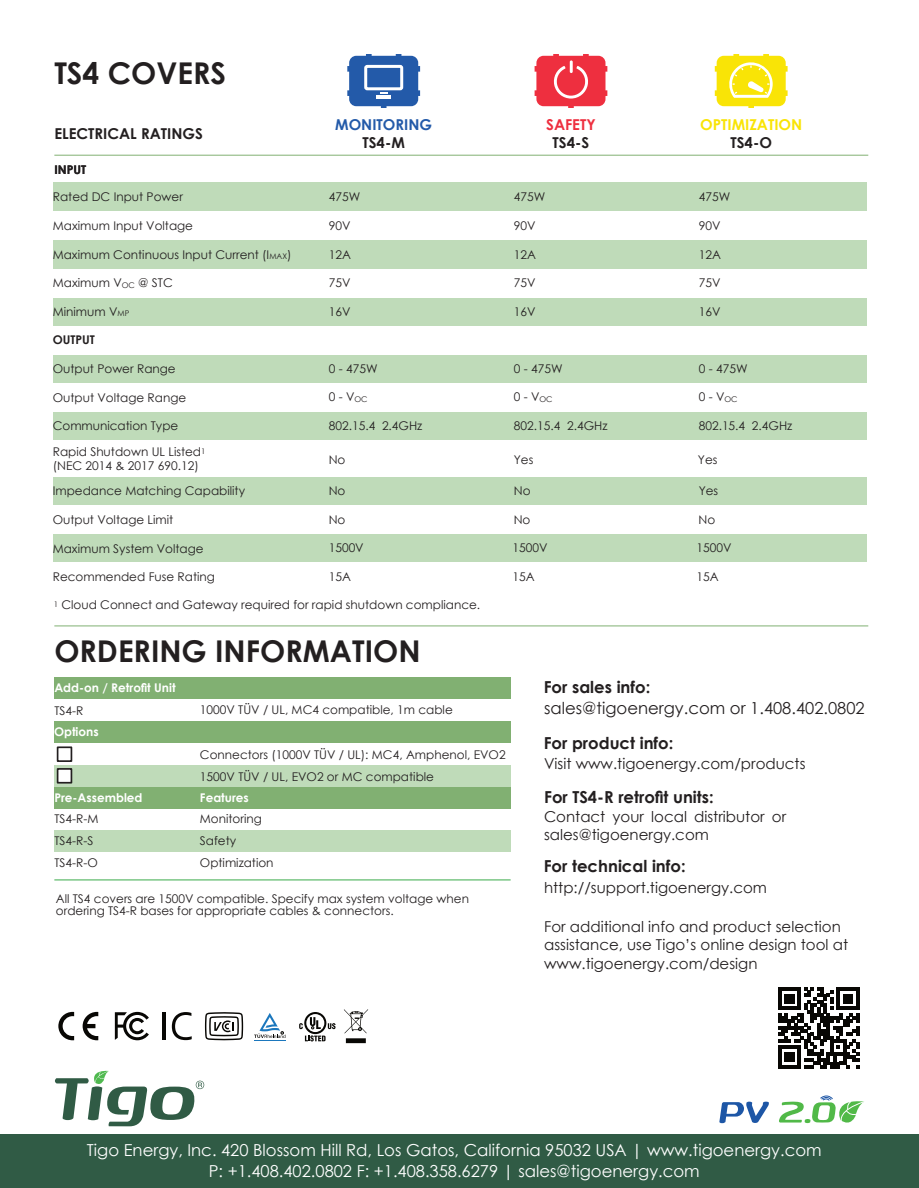
<style>
.page{position:relative;width:919px;height:1188px;background:#fff}
.page>*{position:absolute;margin:0;border:0;box-sizing:border-box;transform-origin:0 0}
.t1{font:700 30px "Century Gothic";color:#231f20}
.t2{font:16.5px/20.2px "Century Gothic";color:#fff;text-align:center}
.t3{font:700 16.5px "Century Gothic";color:#231f20}
.t4{font:16.5px "Century Gothic";color:#231f20}
.t5{font:15px/18.5px "Century Gothic";color:#231f20}
.t6{font:700 15px "Century Gothic";color:#231f20}
.t7{font:700 15px "Century Gothic";color:#f9e406}
.t8{font:700 15px "Century Gothic";color:#235aa9}
.t9{font:700 15px "Century Gothic";color:#ee2f3f}
.t10{font:12px/21.8px "Century Gothic";color:#231f20}
.t11{font:700 12px "Century Gothic";color:#fff}
.t12{font:700 12px "Century Gothic";color:#231f20}
.s1{font-size:7.8px}
.s2{font-size:15px}
</style>
<div class="page">
<hr style="left:163px;top:1013px;width:3px;height:27px;background:#080704">
<svg style="left:172px;top:1012px;width:20px;height:28px"></svg>
<hr style="left:54px;top:626px;width:814px;height:1px;background:#81b072">
<svg style="left:534px;top:54px;width:73px;height:54px;background:#f15462"></svg>
<svg style="left:714px;top:54px;width:73px;height:54px"></svg>
<svg style="left:347px;top:54px;width:73px;height:54px;background:#507cba"></svg>
<hr style="left:376px;top:96px;width:15px;height:3px;background:#fff">
<div style="left:0;top:1134px;width:918px;height:54px;background:#305b45"></div>
<svg style="left:55px;top:1070px;width:149px;height:56px"></svg>
<svg style="left:719px;top:1102px;width:49px;height:21px"></svg>
<svg style="left:779px;top:1095px;width:85px;height:29px"></svg>
<hr style="left:54px;top:880px;width:456px;height:1px;background:#3aaa49">
<div style="left:54px;top:765px;width:456px;height:22px;background:#bfdbb9"></div>
<div style="left:54px;top:830px;width:456px;height:22px;background:#bfdbb9"></div>
<div style="left:54px;top:677px;width:456px;height:22px;background:#81b072"></div>
<div style="left:54px;top:721px;width:456px;height:22px;background:#81b072"></div>
<div style="left:57px;top:746px;width:15px;height:16px;background:#fff;border:2px solid #231f20"></div>
<div style="left:57px;top:768px;width:15px;height:16px;background:#fff;border:2px solid #231f20"></div>
<div style="left:54px;top:787px;width:456px;height:22px;background:#81b072"></div>
<hr style="left:54px;top:155px;width:814px;height:1px;background:#81b072">
<svg style="left:83px;top:1012px;width:15px;height:28px"></svg>
<svg style="left:58px;top:1012px;width:16px;height:28px"></svg>
<svg style="left:115px;top:1012px;width:34px;height:28px"></svg>
<svg style="left:344px;top:1009px;width:24px;height:34px"></svg>
<svg style="left:205px;top:1012px;width:38px;height:28px"></svg>
<hr style="left:254px;top:1040px;width:32px;height:1px;background:#1b77bd">
<svg style="left:254px;top:1013px;width:31px;height:25px"></svg>
<svg style="left:305px;top:1035px;width:20px;height:6px"></svg>
<svg style="left:328px;top:1023px;width:7px;height:6px"></svg>
<svg style="left:304px;top:1012px;width:22px;height:22px"></svg>
<svg style="left:306px;top:1014px;width:18px;height:18px"></svg>
<svg style="left:310px;top:1017px;width:11px;height:12px"></svg>
<svg style="left:299px;top:1023px;width:4px;height:6px"></svg>
<div style="left:53px;top:182px;width:813px;height:29px;background:#bfdbb9"></div>
<div style="left:53px;top:241px;width:813px;height:28px;background:#bfdbb9"></div>
<div style="left:53px;top:298px;width:813px;height:28px;background:#bfdbb9"></div>
<div style="left:53px;top:355px;width:813px;height:28px;background:#bfdbb9"></div>
<div style="left:53px;top:412px;width:813px;height:28px;background:#bfdbb9"></div>
<div style="left:53px;top:534px;width:813px;height:29px;background:#bfdbb9"></div>
<div style="left:53px;top:477px;width:813px;height:29px;background:#bfdbb9"></div>
<svg style="left:778px;top:987px;width:81px;height:81px"></svg>
<h1 class="t1" style="left:54px;top:62px;width:173px">TS4 COVERS</h1>
<p class="t6" style="left:54px;top:128px;width:150px">ELECTRICAL RATINGS</p>
<p class="t12" style="left:54px;top:165px;width:33px">INPUT</p>
<p class="t10" style="left:53px;top:186px;width:132px">Rated DC Input Power</p>
<p class="t10" style="left:53px;top:216px;width:142px">Maximum Input Voltage</p>
<p class="t8" style="left:335px;top:118px;width:98px">MONITORING</p>
<p class="t6" style="left:362px;top:137px;width:44px">TS4-M</p>
<p class="t9" style="left:546px;top:118px;width:51px">SAFETY</p>
<p class="t6" style="left:552px;top:137px;width:38px">TS4-S</p>
<p class="t7" style="left:700px;top:118px;width:103px">OPTIMIZATION</p>
<p class="t6" style="left:730px;top:137px;width:43px">TS4-O</p>
<p class="t10" style="left:329px;top:186px;width:33px">475W</p>
<p class="t10" style="left:513px;top:186px;width:33px">475W</p>
<p class="t10" style="left:698px;top:186px;width:33px">475W</p>
<p class="t10" style="left:329px;top:216px;width:23px">90V</p>
<p class="t10" style="left:513px;top:216px;width:23px">90V</p>
<p class="t10" style="left:698px;top:216px;width:23px">90V</p>
<p class="t10" style="left:53px;top:245px;width:240px">Maximum Continuous Input Current (I<span class="s1">MAX</span>)</p>
<p class="t10" style="left:329px;top:245px;width:24px">12A</p>
<p class="t10" style="left:513px;top:245px;width:24px">12A</p>
<p class="t10" style="left:698px;top:245px;width:24px">12A</p>
<p class="t10" style="left:53px;top:273px;width:121px">Maximum V<span class="s1">OC</span> @ STC</p>
<p class="t10" style="left:329px;top:273px;width:23px">75V</p>
<p class="t10" style="left:514px;top:273px;width:23px">75V</p>
<p class="t10" style="left:698px;top:273px;width:23px">75V</p>
<p class="t10" style="left:53px;top:302px;width:78px">Minimum V<span class="s1">MP</span></p>
<p class="t10" style="left:329px;top:302px;width:23px">16V</p>
<p class="t10" style="left:513px;top:302px;width:23px">16V</p>
<p class="t10" style="left:698px;top:302px;width:23px">16V</p>
<p class="t12" style="left:53px;top:335px;width:44px">OUTPUT</p>
<p class="t10" style="left:53px;top:359px;width:124px">Output Power Range</p>
<p class="t10" style="left:329px;top:359px;width:50px">0 - 475W</p>
<p class="t10" style="left:513px;top:359px;width:50px">0 - 475W</p>
<p class="t10" style="left:698px;top:359px;width:50px">0 - 475W</p>
<p class="t10" style="left:53px;top:387px;width:135px">Output Voltage Range</p>
<p class="t10" style="left:329px;top:387px;width:40px">0 - V<span class="s1">OC</span></p>
<p class="t10" style="left:513px;top:387px;width:40px">0 - V<span class="s1">OC</span></p>
<p class="t10" style="left:698px;top:387px;width:40px">0 - V<span class="s1">OC</span></p>
<p class="t10" style="left:53px;top:416px;width:127px">Communication Type</p>
<p class="t10" style="left:329px;top:416px;width:95px">802.15.4 2.4GHz</p>
<p class="t10" style="left:513px;top:416px;width:95px">802.15.4 2.4GHz</p>
<p class="t10" style="left:698px;top:416px;width:95px">802.15.4 2.4GHz</p>
<p class="t10" style="left:53px;top:445px;width:154px;line-height:14.7px">Rapid Shutdown UL Listed<sup>1 </sup>(NEC 2014 &amp; 2017 690.12)</p>
<p class="t10" style="left:329px;top:450px;width:18px">No</p>
<p class="t10" style="left:513px;top:450px;width:21px">Yes</p>
<p class="t10" style="left:697px;top:450px;width:21px">Yes</p>
<p class="t10" style="left:53px;top:481px;width:194px">Impedance Matching Capability</p>
<p class="t10" style="left:329px;top:481px;width:18px">No</p>
<p class="t10" style="left:513px;top:481px;width:18px">No</p>
<p class="t10" style="left:698px;top:481px;width:21px">Yes</p>
<p class="t10" style="left:53px;top:510px;width:122px">Output Voltage Limit</p>
<p class="t10" style="left:328px;top:510px;width:18px">No</p>
<p class="t10" style="left:513px;top:510px;width:18px">No</p>
<p class="t10" style="left:698px;top:510px;width:18px">No</p>
<p class="t10" style="left:53px;top:538px;width:152px">Maximum System Voltage</p>
<p class="t10" style="left:53px;top:567px;width:164px">Recommended Fuse Rating</p>
<p class="t10" style="left:328px;top:567px;width:24px">15A</p>
<p class="t10" style="left:512px;top:567px;width:24px">15A</p>
<p class="t10" style="left:696px;top:567px;width:24px">15A</p>
<p class="t10" style="left:328px;top:538px;width:37px">1500V</p>
<p class="t10" style="left:512px;top:538px;width:37px">1500V</p>
<p class="t10" style="left:696px;top:538px;width:37px">1500V</p>
<p class="t10" style="left:54px;top:595px;width:428px"><sup>1</sup> Cloud Connect and Gateway required for rapid shutdown compliance.</p>
<h1 class="t1" style="left:54px;top:640px;width:367px">ORDERING INFORMATION</h1>
<p class="t11" style="left:54px;top:683px;width:160px">Add-on / Retrofit Unit <span class="s2">Base</span></p>
<p class="t11" style="left:54px;top:727px;width:46px">Options</p>
<p class="t10" style="left:54px;top:701px;width:31px">TS4-R</p>
<p class="t10" style="left:200px;top:700px;width:254px">1000V TÜV / UL, MC4 compatible, 1m cable</p>
<p class="t10" style="left:200px;top:745px;width:307px">Connectors (1000V TÜV / UL): MC4, Amphenol, EVO2<br>1500V TÜV / UL, EVO2 or MC compatible</p>
<p class="t11" style="left:54px;top:793px;width:90px">Pre-Assembled</p>
<p class="t11" style="left:200px;top:793px;width:50px">Features</p>
<p class="t10" style="left:54px;top:809px;width:46px">TS4-R-M<br>TS4-R-S</p>
<p class="t10" style="left:54px;top:853px;width:45px">TS4-R-O</p>
<p class="t10" style="left:200px;top:809px;width:75px">Monitoring<br>Safety<br>Optimization</p>
<p class="t10" style="left:56px;top:894px;width:414px;line-height:12px">All TS4 covers are 1500V compatible. Specify max system voltage when ordering TS4-R bases for appropriate cables &amp; connectors.</p>
<h2 class="t3" style="left:543px;top:681px;width:108px">For sales info:</h2>
<h2 class="t4" style="left:544px;top:702px;width:322px">sales@tigoenergy.com or 1.408.402.0802</h2>
<h2 class="t3" style="left:543px;top:737px;width:131px">For product info:</h2>
<p class="t5" style="left:544px;top:755px;width:263px">Visit www.tigoenergy.com/products</p>
<h2 class="t3" style="left:544px;top:790px;width:171px">For TS4-R retrofit units:</h2>
<p class="t5" style="left:544px;top:808px;width:243px">Contact your local distributor or sales@tigoenergy.com</p>
<h2 class="t3" style="left:543px;top:860px;width:143px">For technical info:</h2>
<p class="t5" style="left:544px;top:879px;width:224px">http://support.tigoenergy.com</p>
<p class="t5" style="left:544px;top:919px;width:305px">For additional info and product selection assistance, use Tigo’s online design tool at www.tigoenergy.com/design</p>
<h2 class="t2" style="left:87px;top:1142px;width:736px">Tigo Energy, Inc. 420 Blossom Hill Rd, Los Gatos, California 95032 USA | www.tigoenergy.com<br>P: +1.408.402.0802 F: +1.408.358.6279 | sales@tigoenergy.com</h2>
</div>
